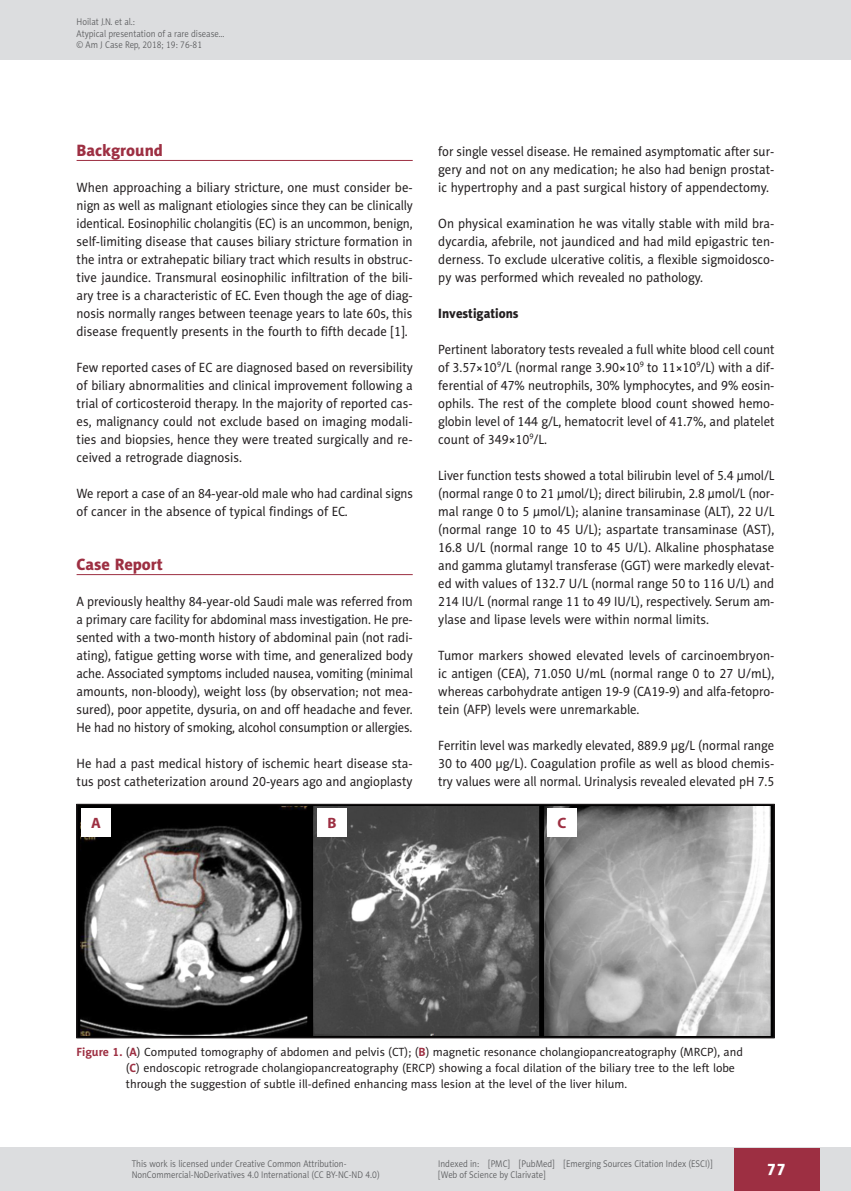
<style>
.page{position:relative;width:851px;height:1191px;background:#fff}
.page>*{position:absolute;margin:0;border:0;box-sizing:border-box;transform-origin:0 0}
.AJCR_Headline_1{font:16.5px "Naomi Sans EFN Heavy";color:#9d2f42}
.t1{font:16.5px "Naomi Sans EFN Heavy";color:#fff}
.t2{font:700 15px "Myriad Pro";color:#9d2f42}
.AJCR_Body{font:13.5px/18px "Naomi Sans EFN";color:#231f20;text-align:justify;scale:.94 1}
.AJCR_Body-2{font:13.5px/18px "Naomi Sans EFN";color:#231f20;text-align:justify;scale:.95 1}
.AJCR_Body-3{font:13.5px/18px "Naomi Sans EFN";color:#231f20;scale:.93 1}
.AJCR_Headline_2{font:13.5px "Naomi Sans EFN Heavy";color:#231f20;scale:.95 1}
.AJCR_Rycina_tytul{font:12px/15.8px "Naomi Sans EFN";color:#231f20}
.AJCR_pagina_zywa{font:9.75px/11.2px "Naomi Sans EFN Light";color:#57585a;scale:.9 1}
.AJCR_pagina_sygnatur{font:9.75px "Naomi Sans EFN Light";color:#57585a;scale:.9 1}
.s1{font-weight:700;color:#9d2f42}
</style>
<div class="page">
<hr style="left:77px;top:160px;width:335px;height:1px;background:#9d2f42">
<hr style="left:77px;top:574px;width:335px;height:1px;background:#9d2f42">
<img style="left:79px;top:806px;width:693px;height:230px">
<div style="left:77px;top:804px;width:697px;height:234px;border:1px solid #231f20"></div>
<div style="left:81px;top:808px;width:30px;height:28px;background:#fff"></div>
<div style="left:317px;top:808px;width:30px;height:28px;background:#fff"></div>
<div style="left:547px;top:808px;width:29px;height:28px;background:#fff"></div>
<div style="left:0;top:1148px;width:850px;height:43px;background:#dcdddf"></div>
<div style="left:733px;top:1147px;width:86px;height:43px;background:#9d2f42"></div>
<div style="left:0;top:0;width:850px;height:60px;background:#dcdddf"></div>
<p class="AJCR_pagina_zywa" style="left:77px;top:16px;width:166px">Hoilat J.N. et al.:<br>Atypical presentation of a rare disease…</p>
<p class="AJCR_pagina_sygnatur" style="left:77px;top:39px;width:141px">© Am J Case Rep, 2018; 19: 76-81</p>
<p class="AJCR_Headline_1" style="left:77px;top:140px;width:88px">Background</p>
<p class="AJCR_Body-2" style="left:77px;top:178px;width:355px">When approaching a biliary stricture, one must consider be&shy;nign as well as malignant etiologies since they can be clinically identical. Eosinophilic cholangitis (EC) is an uncommon, benign, self-limiting disease that causes biliary stricture formation in the intra or extrahepatic biliary tract which results in obstruc&shy;tive jaundice. Transmural eosinophilic infiltration of the bili&shy;ary tree is a characteristic of EC. Even though the age of diag&shy;nosis normally ranges between teenage years to late 60s, this disease frequently presents in the fourth to fifth decade [1].</p>
<p class="AJCR_Body-2" style="left:77px;top:358px;width:355px">Few reported cases of EC are diagnosed based on reversibility of biliary abnormalities and clinical improvement following a trial of corticosteroid therapy. In the majority of reported cas&shy;es, malignancy could not exclude based on imaging modali&shy;ties and biopsies, hence they were treated surgically and re&shy;ceived a retrograde diagnosis.</p>
<p class="AJCR_Body-3" style="left:77px;top:484px;width:363px">We report a case of an 84-year-old male who had cardinal signs of cancer in the absence of typical findings of EC.</p>
<p class="AJCR_Headline_1" style="left:77px;top:554px;width:88px">Case Report</p>
<p class="AJCR_Body" style="left:77px;top:592px;width:359px">A previously healthy 84-year-old Saudi male was referred from a primary care facility for abdominal mass investigation. He pre&shy;sented with a two-month history of abdominal pain (not radi&shy;ating), fatigue getting worse with time, and generalized body ache. Associated symptoms included nausea, vomiting (minimal amounts, non-bloody), weight loss (by observation; not mea&shy;sured), poor appetite, dysuria, on and off headache and fever.<br>He had no history of smoking, alcohol consumption or allergies.</p>
<p class="AJCR_Body-2" style="left:77px;top:754px;width:355px">He had a past medical history of ischemic heart disease sta&shy;tus post catheterization around 20-years ago and angioplasty</p>
<p class="AJCR_Body" style="left:438px;top:142px;width:359px">for single vessel disease. He remained asymptomatic after sur&shy;gery and not on any medication; he also had benign prostat&shy;ic hypertrophy and a past surgical history of appendectomy.</p>
<p class="AJCR_Body-2" style="left:438px;top:214px;width:355px">On physical examination he was vitally stable with mild bra&shy;dycardia, afebrile, not jaundiced and had mild epigastric ten&shy;derness. To exclude ulcerative colitis, a flexible sigmoidosco&shy;py was performed which revealed no pathology.</p>
<p class="AJCR_Headline_2" style="left:438px;top:305px;width:86px">Investigations</p>
<p class="AJCR_Body" style="left:438px;top:340px;width:359px">Pertinent laboratory tests revealed a full white blood cell count of 3.57×10<sup>9</sup>/L (normal range 3.90×10<sup>9</sup> to 11×10<sup>9</sup>/L) with a dif&shy;ferential of 47% neutrophils, 30% lymphocytes, and 9% eosin&shy;ophils. The rest of the complete blood count showed hemo&shy;globin level of 144 g/L, hematocrit level of 41.7%, and platelet count of 349×10<sup>9</sup>/L.</p>
<p class="AJCR_Body" style="left:438px;top:466px;width:359px">Liver function tests showed a total bilirubin level of 5.4 µmol/L (normal range 0 to 21 µmol/L); direct bilirubin, 2.8 µmol/L (nor&shy;mal range 0 to 5 µmol/L); alanine transaminase (ALT), 22 U/L (normal range 10 to 45 U/L); aspartate transaminase (AST), 16.8 U/L (normal range 10 to 45 U/L). Alkaline phosphatase and gamma glutamyl transferase (GGT) were markedly elevat&shy;ed with values of 132.7 U/L (normal range 50 to 116 U/L) and 214 IU/L (normal range 11 to 49 IU/L), respectively. Serum am&shy;ylase and lipase levels were within normal limits.</p>
<p class="AJCR_Body-2" style="left:438px;top:646px;width:355px">Tumor markers showed elevated levels of carcinoembryon&shy;ic antigen (CEA), 71.050 U/mL (normal range 0 to 27 U/mL), whereas carbohydrate antigen 19-9 (CA19-9) and alfa-fetopro&shy;tein (AFP) levels were unremarkable.</p>
<p class="AJCR_Body" style="left:438px;top:736px;width:359px">Ferritin level was markedly elevated, 889.9 μg/L (normal range 30 to 400 μg/L). Coagulation profile as well as blood chemis&shy;try values were all normal. Urinalysis revealed elevated pH 7.5</p>
<p class="t2" style="left:91px;top:813px;width:11px">A</p>
<p class="t2" style="left:327px;top:813px;width:11px">B</p>
<p class="t2" style="left:557px;top:813px;width:10px">C</p>
<p class="AJCR_Rycina_tytul" style="left:126px;top:1044px;width:618px;text-indent:-49px"><span class="s1">Figure 1.</span> (<span class="s1">A</span>) Computed tomography of abdomen and pelvis (CT); (<span class="s1">B</span>) magnetic resonance cholangiopancreatography (MRCP), and (<span class="s1">C</span>) endoscopic retrograde cholangiopancreatography (ERCP) showing a focal dilation of the biliary tree to the left lobe through the suggestion of subtle ill-defined enhancing mass lesion at the level of the liver hilum.</p>
<p class="AJCR_pagina_zywa" style="left:132px;top:1158px;width:277px">This work is licensed under Creative Common Attribution-<br>NonCommercial-NoDerivatives 4.0 International (CC BY-NC-ND 4.0)</p>
<p class="AJCR_pagina_zywa" style="left:438px;top:1158px;width:306px">Indexed in: [PMC] [PubMed] [Emerging Sources Citation Index (ESCI)] [Web of Science by Clarivate]</p>
<p class="t1" style="left:766px;top:1159px;width:21px">77</p>
</div>
